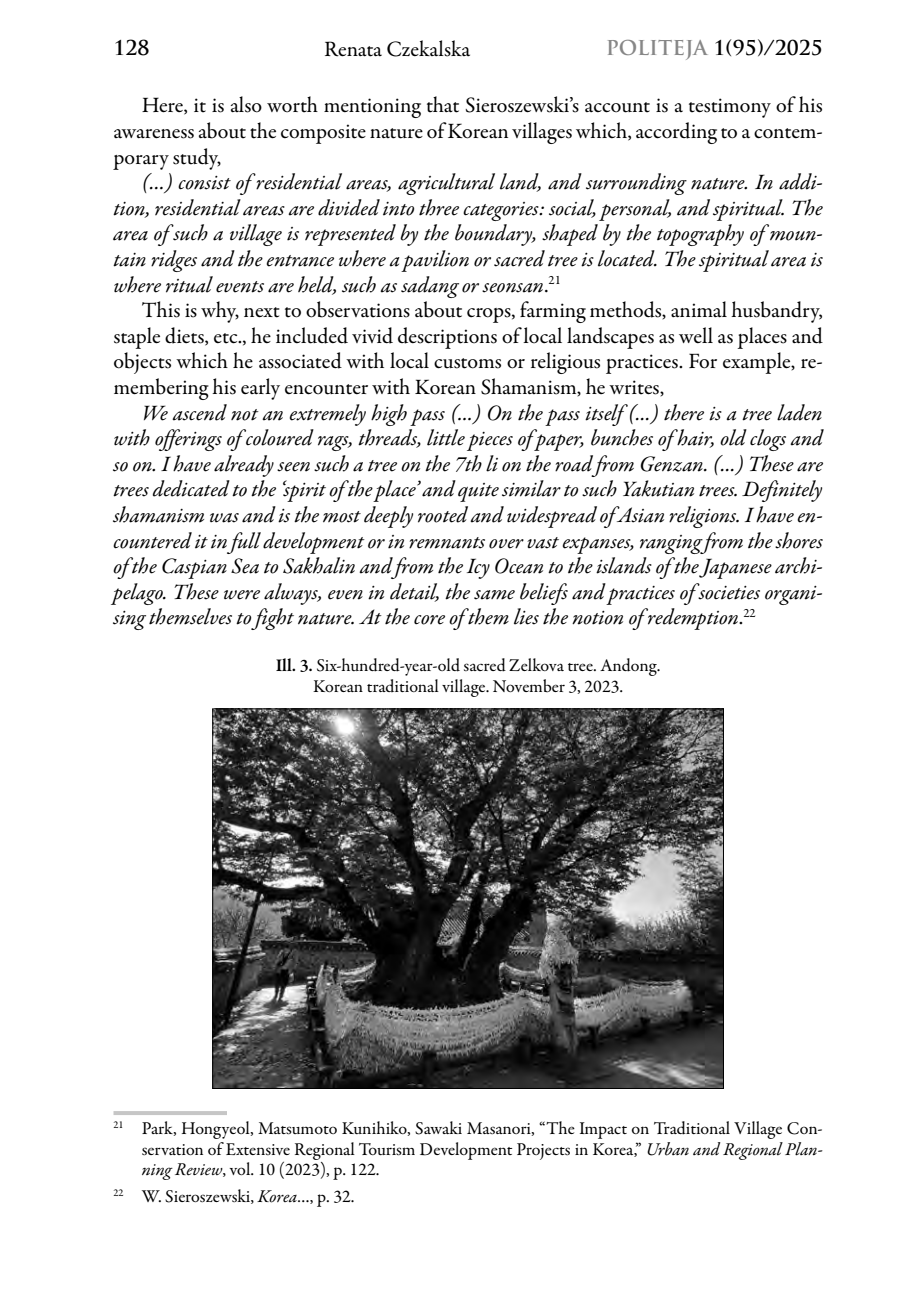
<style>
.page{position:relative;width:908px;height:1304px;background:#fff}
.page>*{position:absolute;margin:0;border:0;box-sizing:border-box;transform-origin:0 0}
.t1{font:italic 22px/25.6px "Garamond Premr Pro";letter-spacing:-.005em;color:#000;text-align:justify}
.t2{font:22px/25.6px "Garamond Premr Pro";letter-spacing:-.005em;color:#000;text-align:justify}
.t3{font:700 20px "Trajan Pro";color:#000}
.t4{font:18px/20.8px "Garamond Premr Pro";color:#000;text-align:center}
.s1{color:#878787}
.s2{font-style:normal}
.s3{font-weight:600}
.s4{font-style:italic}
</style>
<div class="page">
<hr style="left:113px;top:1111px;width:114px;height:4px;background:#c6c6c6">
<img style="left:214px;top:710px;width:507px;height:377px">
<p class="t3" style="left:113px;top:35px;width:37px">128</p>
<p class="t2" style="left:324px;top:36px;width:148px">Renata Czekalska</p>
<p class="t3" style="left:605px;top:35px;width:218px"><span class="s1">POLITEJA</span> 1(95)/2025</p>
<p class="t2" style="left:113px;top:93px;width:710px;text-indent:28px">Here, it is also worth mentioning that Sieroszewski’s account is a testimony of his awareness about the composite nature of Korean villages which, according to a contem&shy;porary study,</p>
<p class="t1" style="left:113px;top:171px;width:710px;text-indent:28px">(…) consist of residential areas, agricultural land, and surrounding nature. In addi&shy;tion, residential areas are divided into three categories: social, personal, and spiritual. The area of such a village is represented by the boundary, shaped by the topography of moun&shy;tain ridges and the entrance where a pavilion or sacred tree is located. The spiritual area is where ritual events are held, such as sadang or seonsan<span class="s2">.</span><sup>21</sup></p>
<p class="t2" style="left:113px;top:298px;width:710px;text-indent:28px">This is why, next to observations about crops, farming methods, animal husbandry, staple diets, etc., he included vivid descriptions of local landscapes as well as places and objects which he associated with local customs or religious practices. For example, re&shy;membering his early encounter with Korean Shamanism, he writes,</p>
<p class="t1" style="left:113px;top:401px;width:710px;text-indent:28px">We ascend not an extremely high pass (...) On the pass itself (...) there is a tree laden with offerings of coloured rags, threads, little pieces of paper, bunches of hair, old clogs and so on. I have already seen such a tree on the 7th li on the road from Genzan. (...) These are trees dedicated to the ‘spirit of the place’ and quite similar to such Yakutian trees. Definitely shamanism was and is the most deeply rooted and widespread of Asian religions. I have en&shy;countered it in full development or in remnants over vast expanses, ranging from the shores of the Caspian Sea to Sakhalin and from the Icy Ocean to the islands of the Japanese archi&shy;pelago. These were always, even in detail, the same beliefs and practices of societies organi&shy;sing themselves to fight nature. At the core of them lies the notion of redemption<span class="s2">.</span><sup>22</sup></p>
<p class="t4" style="left:276px;top:655px;width:386px"><span class="s3">Ill. 3.</span> Six-hundred-year-old sacred Zelkova tree. Andong.<br>Korean traditional village. November 3, 2023.</p>
<p class="t4" style="left:142px;top:1118px;width:682px;text-align:justify;text-indent:-28px"><sup>21</sup> Park, Hongyeol, Matsumoto Kunihiko, Sawaki Masanori, “The Impact on Traditional Village Con&shy;servation of Extensive Regional Tourism Development Projects in Korea,” <span class="s4">Urban and Regional Plan&shy;ning Review</span>, vol. 10 (2023), p. 122.</p>
<p class="t4" style="left:113px;top:1186px;width:242px"><sup>22</sup> W. Sieroszewski, <span class="s4">Korea</span>…, p. 32.</p>
</div>
